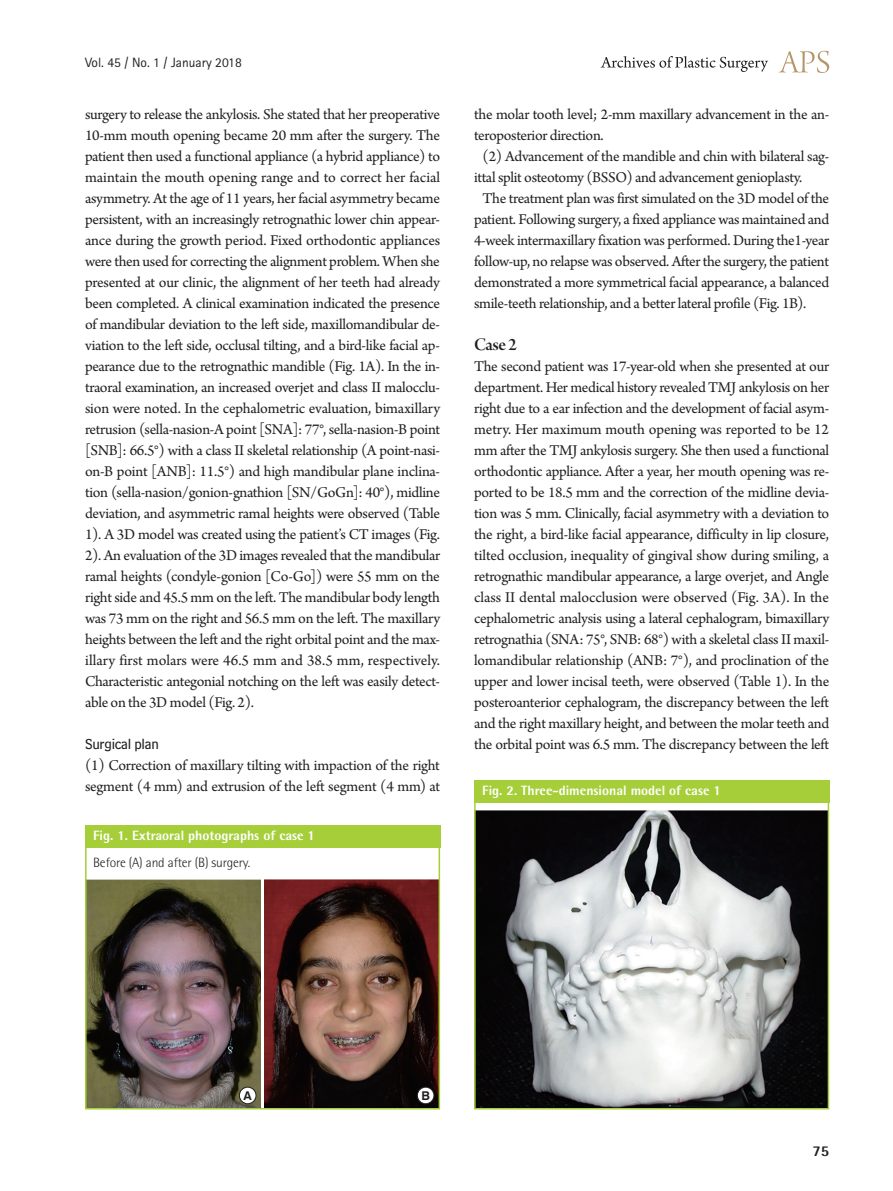
<style>
.page{position:relative;width:893px;height:1191px;background:#fff}
.page>*{position:absolute;margin:0;border:0;box-sizing:border-box;transform-origin:0 0}
.중제목{font:18.75px "Arno Pro Smbd Display";color:#231f20}
.본문_0{font:15.75px/21px "Arno Pro";letter-spacing:-.02em;color:#231f20;text-align:justify}
.본문{font:15.75px/21px "Arno Pro";letter-spacing:-.025em;color:#231f20}
.소제목{font:15px "Bell Centennial Std Sub Capt";letter-spacing:-.02em;color:#231f20}
.t1{font:800 15px "Rotis Semi Sans Std";color:#231f20}
.표그림제목{font:800 13.5px "Rotis Semi Sans Std";color:#fff}
.그림설명{font:300 13.5px "Rotis Semi Sans Std";letter-spacing:-.01em;color:#231f20}
.t2{font:13.5px "Rotis Sans Serif Std";color:#231f20}
.t3{font:700 12.15px "Swiss 721 BT";color:#231f20}
</style>
<div class="page">
<svg style="left:779px;top:51px;width:50px;height:22px"></svg>
<svg style="left:601px;top:56px;width:167px;height:16px"></svg>
<div style="left:85px;top:825px;width:355px;height:22px;background:#a6ce39"></div>
<img style="left:265px;top:879px;width:172px;height:227px">
<img style="left:88px;top:879px;width:172px;height:227px">
<div style="left:239px;top:1087px;width:17px;height:16px;background:#fff;border-radius:50%"></div>
<div style="left:239px;top:1087px;width:17px;height:17px;border:1px solid #231f20;border-radius:50%"></div>
<div style="left:85px;top:825px;width:355px;height:284px;border:2px solid #a6ce39"></div>
<div style="left:474px;top:780px;width:355px;height:22px;background:#a6ce39"></div>
<img style="left:477px;top:811px;width:349px;height:295px">
<div style="left:474px;top:780px;width:355px;height:329px;border:2px solid #a6ce39"></div>
<div style="left:417px;top:1087px;width:17px;height:16px;background:#fff;border-radius:50%"></div>
<div style="left:417px;top:1087px;width:17px;height:17px;border:1px solid #231f20;border-radius:50%"></div>
<p class="t2" style="left:85px;top:54px;width:158px">Vol. 45 / No. 1 / January 2018</p>
<p class="본문_0" style="left:85px;top:105px;width:357px">surgery to release the ankylosis. She stated that her preoperative 10-mm mouth opening became 20 mm after the surgery. The patient then used a functional appliance (a hybrid appliance) to maintain the mouth opening range and to correct her facial asymmetry. At the age of 11 years, her facial asymmetry became persistent, with an increasingly retrognathic lower chin appear&shy;ance during the growth period. Fixed orthodontic appliances were then used for correcting the alignment problem. When she presented at our clinic, the alignment of her teeth had already been completed. A clinical examination indicated the presence of mandibular deviation to the left side, maxillomandibular de&shy;viation to the left side, occlusal tilting, and a bird-like facial ap&shy;pearance due to the retrognathic mandible (Fig. 1A). In the in&shy;traoral examination, an increased overjet and class II malocclu&shy;sion were noted. In the cephalometric evaluation, bimaxillary retrusion (sella-nasion-A point [SNA]: 77°, sella-nasion-B point [SNB]: 66.5°) with a class II skeletal relationship (A point-nasi&shy;on-B point [ANB]: 11.5°) and high mandibular plane inclina&shy;tion (sella-nasion/gonion-gnathion [SN/GoGn]: 40°), midline deviation, and asymmetric ramal heights were observed (Table 1). A 3D model was created using the patient’s CT images (Fig.<br>2). An evaluation of the 3D images revealed that the mandibular ramal heights (condyle-gonion [Co-Go]) were 55 mm on the right side and 45.5 mm on the left. The mandibular body length was 73 mm on the right and 56.5 mm on the left. The maxillary heights between the left and the right orbital point and the max&shy;illary first molars were 46.5 mm and 38.5 mm, respectively.<br>Characteristic antegonial notching on the left was easily detect&shy;able on the 3D model (Fig. 2).</p>
<p class="소제목" style="left:85px;top:735px;width:75px">Surgical plan</p>
<p class="본문_0" style="left:85px;top:756px;width:357px">(1) Correction of maxillary tilting with impaction of the right segment (4 mm) and extrusion of the left segment (4 mm) at</p>
<p class="표그림제목" style="left:93px;top:827px;width:224px">Fig. 1. Extraoral photographs of case 1</p>
<p class="그림설명" style="left:93px;top:854px;width:159px">Before (A) and after (B) surgery.</p>
<p class="본문_0" style="left:474px;top:105px;width:357px">the molar tooth level; 2-mm maxillary advancement in the an&shy;teroposterior direction.</p>
<p class="본문" style="left:474px;top:147px;width:357px;text-indent:9px">(2) Advancement of the mandible and chin with bilateral sag&shy;ittal split osteotomy (BSSO) and advancement genioplasty.</p>
<p class="본문" style="left:474px;top:189px;width:357px;text-align:justify;text-indent:9px">The treatment plan was first simulated on the 3D model of the patient. Following surgery, a fixed appliance was maintained and 4-week intermaxillary fixation was performed. During the1-year follow-up, no relapse was observed. After the surgery, the patient demonstrated a more symmetrical facial appearance, a balanced smile-teeth relationship, and a better lateral profile (Fig. 1B).</p>
<p class="중제목" style="left:474px;top:334px;width:44px">Case 2</p>
<p class="본문_0" style="left:474px;top:357px;width:357px">The second patient was 17-year-old when she presented at our department. Her medical history revealed TMJ ankylosis on her right due to a ear infection and the development of facial asym&shy;metry. Her maximum mouth opening was reported to be 12 mm after the TMJ ankylosis surgery. She then used a functional orthodontic appliance. After a year, her mouth opening was re&shy;ported to be 18.5 mm and the correction of the midline devia&shy;tion was 5 mm. Clinically, facial asymmetry with a deviation to the right, a bird-like facial appearance, difficulty in lip closure, tilted occlusion, inequality of gingival show during smiling, a retrognathic mandibular appearance, a large overjet, and Angle class II dental malocclusion were observed (Fig. 3A). In the cephalometric analysis using a lateral cephalogram, bimaxillary retrognathia (SNA: 75°, SNB: 68°) with a skeletal class II maxil&shy;lomandibular relationship (ANB: 7°), and proclination of the upper and lower incisal teeth, were observed (Table 1). In the posteroanterior cephalogram, the discrepancy between the left and the right maxillary height, and between the molar teeth and the orbital point was 6.5 mm. The discrepancy between the left</p>
<p class="표그림제목" style="left:482px;top:781px;width:240px">Fig. 2. Three-dimensional model of case 1</p>
<p class="t3" style="left:244px;top:1088px;width:10px">A</p>
<p class="t3" style="left:421px;top:1088px;width:10px">B</p>
<p class="t1" style="left:812px;top:1141px;width:18px">75</p>
</div>
